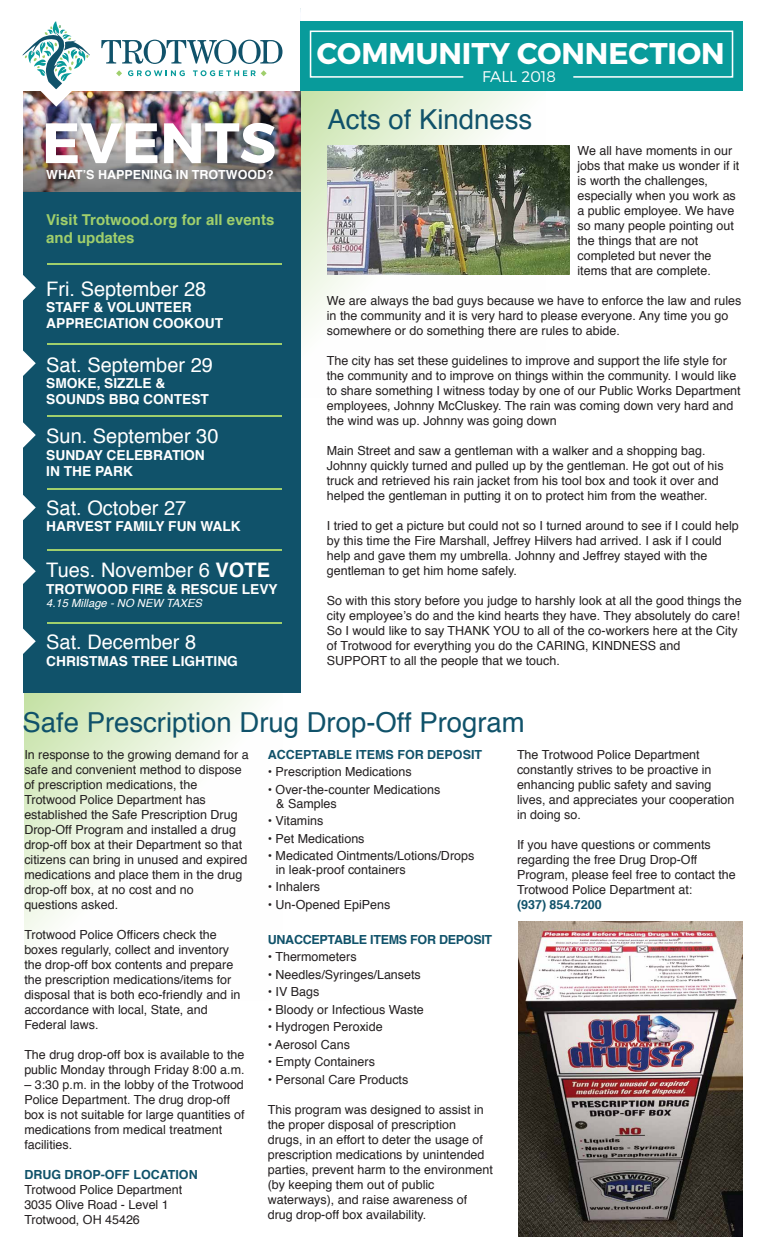
<style>
.page{position:relative;width:765px;height:1260px;background:#fff}
.page>*{position:absolute;margin:0;border:0;box-sizing:border-box;transform-origin:0 0}
.t1{font:700 56.88px "Montserrat";color:#fff}
.t2{font:700 29.88px "Montserrat";color:#fff}
.t3{font:27.5px "Helvetica";color:#10526a}
.t4{font:20px "Helvetica";color:#fff}
.t5{font:300 15.38px "Montserrat";color:#fff}
.t6{font:700 15px/18px "Helvetica";color:#a0cf6c}
.t7{font:700 13.75px/16.2px "Helvetica";color:#fff}
.t8{font:12.5px/15px "Helvetica";color:#231f20}
.t9{font:700 12.5px "Helvetica";color:#10526a}
.t10{font:700 12.5px "Helvetica";letter-spacing:-.02em;color:#10526a}
.t11{font:700 12.5px "Helvetica";color:#fff}
.t12{font:italic 11.25px "Helvetica";color:#fff}
.s1{font-weight:700}
</style>
<div class="page">
<svg style="left:301px;top:91px;width:226px;height:246px"></svg>
<svg style="left:24px;top:693px;width:239px;height:260px"></svg>
<img style="left:23px;top:8px;width:278px;height:185px">
<img style="left:24px;top:102px;width:277px;height:90px">
<div style="left:24px;top:192px;width:277px;height:501px;background:#10526a"></div>
<div style="left:300px;top:21px;width:443px;height:70px;background:#089b9b"></div>
<svg style="left:309px;top:30px;width:425px;height:48px"></svg>
<hr style="left:47px;top:263px;width:234px;height:2px;background:#a0cf6c">
<hr style="left:47px;top:343px;width:234px;height:2px;background:#a0cf6c">
<hr style="left:47px;top:415px;width:234px;height:2px;background:#a0cf6c">
<hr style="left:47px;top:488px;width:234px;height:2px;background:#a0cf6c">
<hr style="left:47px;top:549px;width:234px;height:2px;background:#a0cf6c">
<hr style="left:47px;top:622px;width:234px;height:2px;background:#a0cf6c">
<svg style="left:23px;top:265px;width:13px;height:45px"></svg>
<svg style="left:23px;top:341px;width:13px;height:45px"></svg>
<svg style="left:23px;top:412px;width:13px;height:46px"></svg>
<svg style="left:23px;top:485px;width:13px;height:45px"></svg>
<svg style="left:23px;top:549px;width:13px;height:45px"></svg>
<svg style="left:23px;top:619px;width:13px;height:45px"></svg>
<div style="left:13px;top:0;width:287px;height:91px;background:#fff"></div>
<img style="left:22px;top:21px;width:71px;height:86px">
<svg style="left:101px;top:40px;width:182px;height:24px"></svg>
<svg style="left:128px;top:70px;width:57px;height:6px"></svg>
<svg style="left:116px;top:70px;width:6px;height:6px"></svg>
<svg style="left:193px;top:70px;width:74px;height:6px"></svg>
<img style="left:519px;top:921px;width:223px;height:315px">
<img style="left:328px;top:145px;width:242px;height:130px">
<h1 class="t1" style="left:42px;top:108px;width:236px">EVENTS</h1>
<p class="t11" style="left:46px;top:164px;width:229px">WHAT’S HAPPENING IN TROTWOOD?</p>
<p class="t6" style="left:46px;top:211px;width:230px">Visit Trotwood.org for all events and updates</p>
<h3 class="t4" style="left:46px;top:273px;width:162px">Fri. September 28</h3>
<p class="t7" style="left:46px;top:299px;width:178px">STAFF &amp; VOLUNTEER<br>APPRECIATION COOKOUT</p>
<h3 class="t4" style="left:46px;top:349px;width:168px">Sat. September 29</h3>
<p class="t7" style="left:46px;top:375px;width:164px">SMOKE, SIZZLE &amp;<br>SOUNDS BBQ CONTEST</p>
<h3 class="t4" style="left:46px;top:421px;width:174px">Sun. September 30</h3>
<p class="t7" style="left:46px;top:447px;width:160px">SUNDAY CELEBRATION<br>IN THE PARK</p>
<h3 class="t4" style="left:46px;top:492px;width:142px">Sat. October 27</h3>
<p class="t7" style="left:46px;top:518px;width:196px">HARVEST FAMILY FUN WALK</p>
<h3 class="t4" style="left:46px;top:555px;width:225px">Tues. November 6 <span class="s1">VOTE</span></h3>
<p class="t7" style="left:46px;top:581px;width:233px">TROTWOOD FIRE &amp; RESCUE LEVY</p>
<p class="t12" style="left:46px;top:594px;width:157px">4.15 Millage - NO NEW TAXES</p>
<h3 class="t4" style="left:46px;top:627px;width:152px">Sat. December 8</h3>
<p class="t7" style="left:46px;top:653px;width:193px">CHRISTMAS TREE LIGHTING</p>
<h2 class="t2" style="left:317px;top:35px;width:409px">COMMUNITY CONNECTION</h2>
<p class="t5" style="left:482px;top:67px;width:76px">FALL 2018</p>
<h3 class="t3" style="left:327px;top:99px;width:206px">Acts of Kindness</h3>
<p class="t8" style="left:578px;top:144px;width:163px">We all have moments in our jobs that make us wonder if it is worth the challenges, especially when you work as a public employee. We have so many people pointing out the things that are not completed but never the items that are complete.</p>
<p class="t8" style="left:327px;top:294px;width:416px">We are always the bad guys because we have to enforce the law and rules in the community and it is very hard to please everyone. Any time you go somewhere or do something there are rules to abide.</p>
<p class="t8" style="left:327px;top:354px;width:415px">The city has set these guidelines to improve and support the life style for the community and to improve on things within the community. I would like to share something I witness today by one of our Public Works Department employees, Johnny McCluskey. The rain was coming down very hard and the wind was up. Johnny was going down</p>
<p class="t8" style="left:327px;top:444px;width:398px">Main Street and saw a gentleman with a walker and a shopping bag.<br>Johnny quickly turned and pulled up by the gentleman. He got out of his truck and retrieved his rain jacket from his tool box and took it over and helped the gentleman in putting it on to protect him from the weather.</p>
<p class="t8" style="left:327px;top:519px;width:414px">I tried to get a picture but could not so I turned around to see if I could help by this time the Fire Marshall, Jeffrey Hilvers had arrived. I ask if I could help and gave them my umbrella. Johnny and Jeffrey stayed with the gentleman to get him home safely.</p>
<p class="t8" style="left:327px;top:594px;width:416px">So with this story before you judge to harshly look at all the good things the city employee’s do and the kind hearts they have. They absolutely do care!<br>So I would like to say THANK YOU to all of the co-workers here at the City of Trotwood for everything you do the CARING, KINDNESS and SUPPORT to all the people that we touch.</p>
<h3 class="t3" style="left:22px;top:701px;width:504px">Safe Prescription Drug Drop-Off Program</h3>
<p class="t8" style="left:24px;top:747px;width:226px">In response to the growing demand for a safe and convenient method to dispose of prescription medications, the Trotwood Police Department has established the Safe Prescription Drug Drop-Off Program and installed a drug drop-off box at their Department so that citizens can bring in unused and expired medications and place them in the drug drop-off box, at no cost and no questions asked.</p>
<p class="t8" style="left:24px;top:927px;width:218px">Trotwood Police Officers check the boxes regularly, collect and inventory the drop-off box contents and prepare the prescription medications/items for disposal that is both eco-friendly and in accordance with local, State, and Federal laws.</p>
<p class="t8" style="left:24px;top:1047px;width:222px">The drug drop-off box is available to the public Monday through Friday 8:00 a.m.</p>
<p class="t8" style="left:24px;top:1077px;width:222px">– 3:30 p.m. in the lobby of the Trotwood Police Department. The drug drop-off box is not suitable for large quantities of medications from medical treatment facilities.</p>
<p class="t9" style="left:24px;top:1164px;width:175px">DRUG DROP-OFF LOCATION</p>
<p class="t8" style="left:24px;top:1182px;width:159px">Trotwood Police Department<br>3035 Olive Road - Level 1<br>Trotwood, OH 45426</p>
<p class="t9" style="left:268px;top:744px;width:216px">ACCEPTABLE ITEMS FOR DEPOSIT</p>
<p class="t8" style="left:268px;top:765px;width:145px">• Prescription Medications</p>
<p class="t8" style="left:276px;top:783px;width:166px;line-height:13.8px;text-indent:-8px">• Over-the-counter Medications &amp; Samples</p>
<p class="t8" style="left:268px;top:814px;width:57px">• Vitamins</p>
<p class="t8" style="left:268px;top:831px;width:98px">• Pet Medications</p>
<p class="t8" style="left:276px;top:849px;width:200px;line-height:13.8px;text-indent:-8px">• Medicated Ointments/Lotions/Drops in leak-proof containers</p>
<p class="t8" style="left:268px;top:880px;width:54px">• Inhalers</p>
<p class="t8" style="left:268px;top:897px;width:124px">• Un-Opened EpiPens</p>
<p class="t10" style="left:268px;top:929px;width:226px">UNACCEPTABLE ITEMS FOR DEPOSIT</p>
<p class="t8" style="left:268px;top:950px;width:90px">• Thermometers</p>
<p class="t8" style="left:268px;top:967px;width:155px">• Needles/Syringes/Lansets</p>
<p class="t8" style="left:268px;top:985px;width:53px">• IV Bags</p>
<p class="t8" style="left:268px;top:1002px;width:158px">• Bloody or Infectious Waste</p>
<p class="t8" style="left:268px;top:1020px;width:116px">• Hydrogen Peroxide</p>
<p class="t8" style="left:268px;top:1037px;width:84px">• Aerosol Cans</p>
<p class="t8" style="left:268px;top:1055px;width:109px">• Empty Containers</p>
<p class="t8" style="left:268px;top:1072px;width:142px">• Personal Care Products</p>
<p class="t8" style="left:268px;top:1102px;width:227px">This program was designed to assist in the proper disposal of prescription drugs, in an effort to deter the usage of prescription medications by unintended parties, prevent harm to the environment (by keeping them out of public waterways), and raise awareness of drug drop-off box availability.</p>
<p class="t8" style="left:517px;top:747px;width:219px">The Trotwood Police Department constantly strives to be proactive in enhancing public safety and saving lives, and appreciates your cooperation in doing so.</p>
<p class="t8" style="left:517px;top:837px;width:220px">If you have questions or comments regarding the free Drug Drop-Off Program, please feel free to contact the Trotwood Police Department at:</p>
<p class="t9" style="left:517px;top:894px;width:86px">(937) 854.7200</p>
</div>
